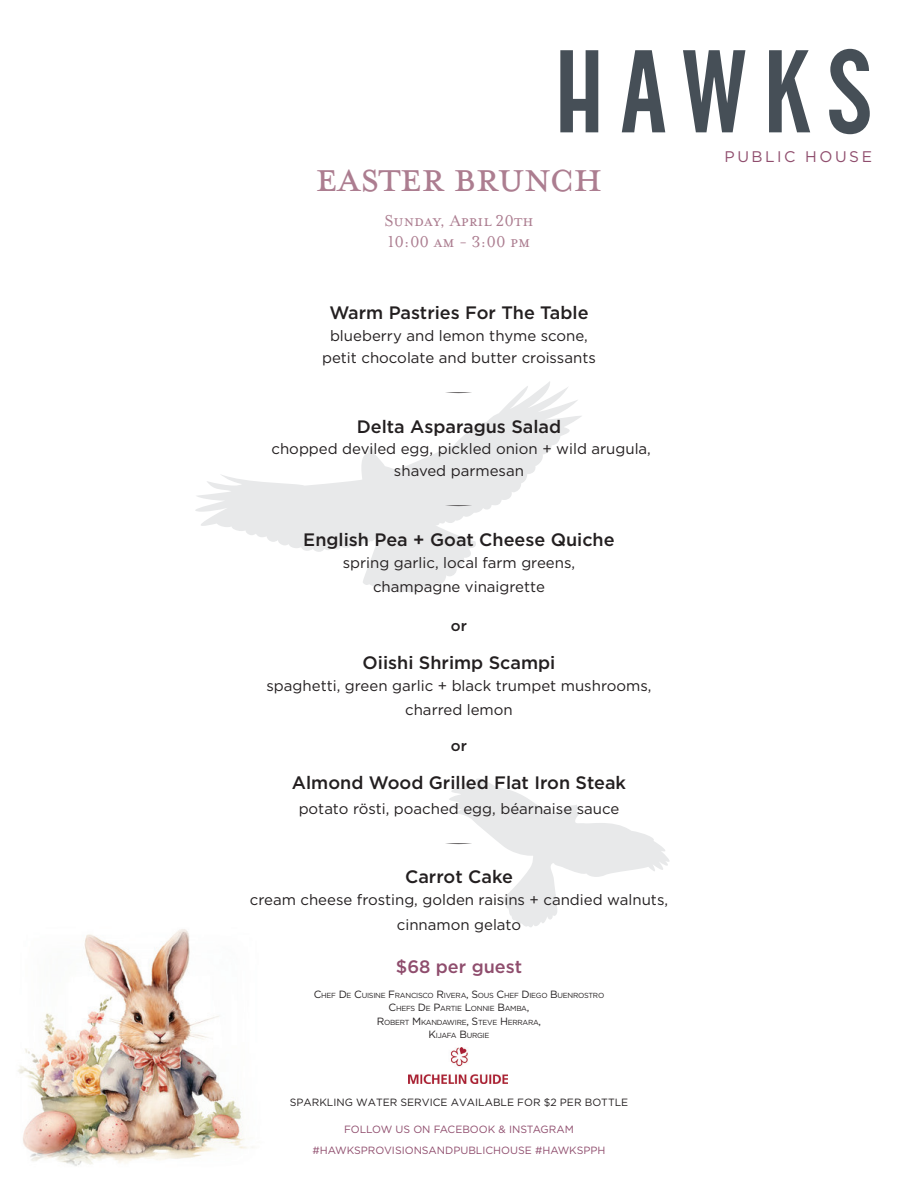
<style>
.page{position:relative;width:918px;height:1188px;background:#fff}
.page>*{position:absolute;margin:0;border:0;box-sizing:border-box;transform-origin:0 0}
.t1{font:48px "Mrs Eaves All Small Caps";letter-spacing:-.025em;color:#ac7d90}
.t2{font:500 18px "Gotham";color:#231f20}
.t3{font:18px/21.6px "Mrs Eaves Small Caps";color:#ac7d90}
.t4{font:500 18px "Gotham";color:#8f4d6d}
.t5{font:15.3px "Gotham";letter-spacing:.165em;color:#8f4d6d}
.t6{font:15px/24.8px "Gotham";color:#231f20;text-align:center}
.t7{font:500 15px "Gotham";color:#231f20}
.t8{font:10.5px/20.2px "Gotham";color:#8f4d6d;text-align:center}
.t9{font:10.5px "Gotham";color:#231f20}
.t10{font:7.35px/13.5px "Gotham";letter-spacing:-.035em;color:#231f20;text-align:center}
.s1{font-size:10.5px}
</style>
<div class="page">
<svg style="left:560px;top:50px;width:38px;height:82px"></svg>
<svg style="left:622px;top:50px;width:43px;height:82px"></svg>
<svg style="left:769px;top:50px;width:41px;height:82px"></svg>
<svg style="left:829px;top:49px;width:41px;height:85px"></svg>
<svg style="left:683px;top:50px;width:62px;height:82px"></svg>
<svg style="left:195px;top:381px;width:387px;height:212px"></svg>
<img style="left:18px;top:929px;width:235px;height:237px">
<img style="left:408px;top:1048px;width:100px;height:36px">
<svg style="left:445px;top:392px;width:27px;height:1px"></svg>
<svg style="left:445px;top:505px;width:27px;height:1px"></svg>
<svg style="left:449px;top:779px;width:221px;height:148px"></svg>
<h1 class="t1" style="left:315px;top:158px;width:289px">EASTER BRUNCH</h1>
<p class="t3" style="left:384px;top:210px;width:151px">Sunday, April 20th<br>10:00 am - 3:00 pm</p>
<p class="t2" style="left:329px;top:301px;width:261px">Warm Pastries For The Table</p>
<p class="t6" style="left:322px;top:325px;width:275px;line-height:21.8px">blueberry and lemon thyme scone, petit chocolate and butter croissants</p>
<p class="t2" style="left:357px;top:414px;width:206px">Delta Asparagus Salad</p>
<p class="t6" style="left:272px;top:438px;width:381px;line-height:21.8px">chopped deviled egg, pickled onion + wild arugula, shaved parmesan</p>
<p class="t2" style="left:303px;top:528px;width:313px">English Pea + Goat Cheese Quiche</p>
<p class="t6" style="left:343px;top:550px;width:234px">spring garlic, local farm greens, champagne vinaigrette</p>
<p class="t7" style="left:451px;top:615px;width:18px">or</p>
<p class="t2" style="left:363px;top:651px;width:194px">Oiishi Shrimp Scampi</p>
<p class="t6" style="left:266px;top:673px;width:387px">spaghetti, green garlic + black trumpet mushrooms, charred lemon</p>
<p class="t7" style="left:451px;top:735px;width:18px">or</p>
<p class="t2" style="left:292px;top:771px;width:336px">Almond Wood Grilled Flat Iron Steak</p>
<p class="t6" style="left:299px;top:796px;width:322px">potato rösti, poached egg, béarnaise sauce</p>
<p class="t2" style="left:405px;top:865px;width:109px">Carrot Cake</p>
<p class="t6" style="left:250px;top:887px;width:420px">cream cheese frosting, golden raisins + candied walnuts, cinnamon gelato</p>
<p class="t4" style="left:396px;top:955px;width:128px">$68 per guest</p>
<p class="t10" style="left:314px;top:988px;width:292px"><span class="s1">C</span>HEF <span class="s1">D</span>E <span class="s1">C</span>UISINE <span class="s1">F</span>RANCISCO <span class="s1">R</span>IVERA<span class="s1">, S</span>OUS <span class="s1">C</span>HEF <span class="s1">D</span>IEGO <span class="s1">B</span>UENROSTRO <span class="s1">C</span>HEFS <span class="s1">D</span>E <span class="s1">P</span>ARTIE <span class="s1">L</span>ONNIE <span class="s1">B</span>AMBA<span class="s1">,<br>R</span>OBERT <span class="s1">M</span>KANDAWIRE<span class="s1">, S</span>TEVE <span class="s1">H</span>ERRARA<span class="s1">,<br>K</span>IJAFA <span class="s1">B</span>URGIE</p>
<p class="t9" style="left:290px;top:1096px;width:340px">SPARKLING WATER SERVICE AVAILABLE FOR $2 PER BOTTLE</p>
<p class="t8" style="left:313px;top:1119px;width:294px">FOLLOW US ON FACEBOOK &amp; INSTAGRAM #HAWKSPROVISIONSANDPUBLICHOUSE #HAWKSPPH</p>
<p class="t5" style="left:725px;top:148px;width:149px">PUBLIC HOUSE</p>
</div>
